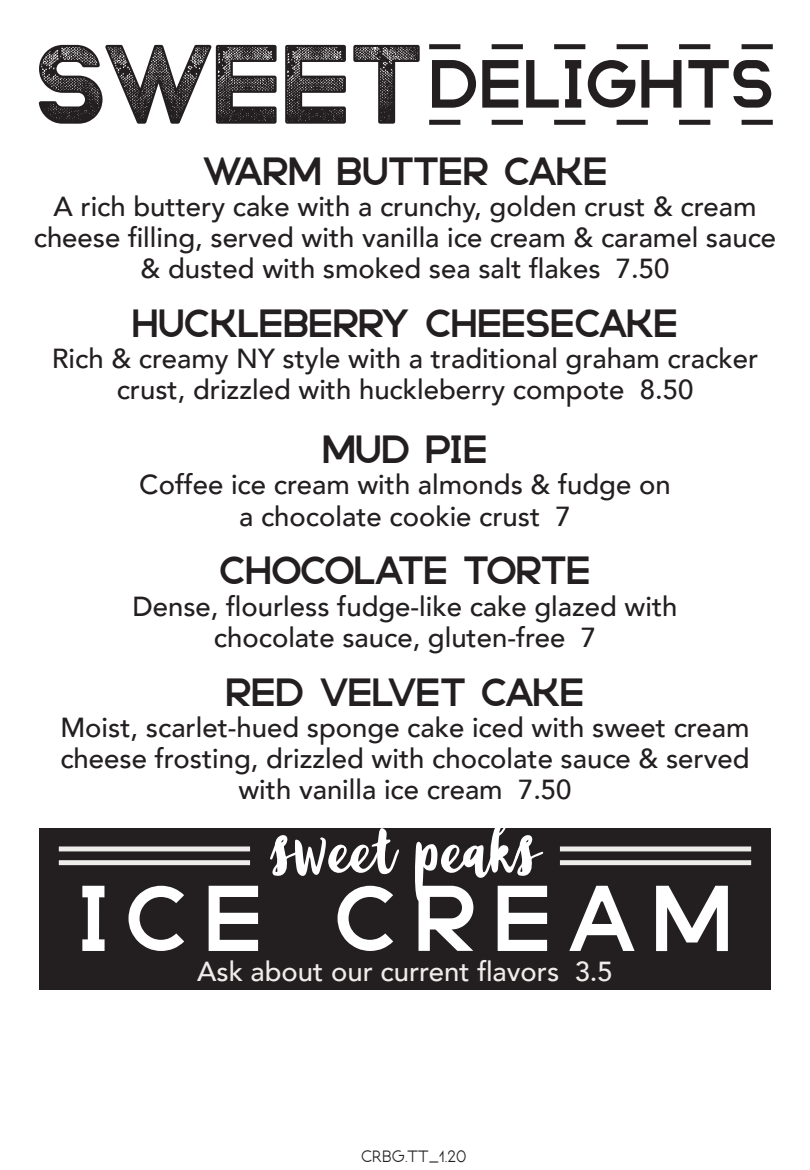
<style>
.page{position:relative;width:810px;height:1170px;background:#fff}
.page>*{position:absolute;margin:0;border:0;box-sizing:border-box;transform-origin:0 0}
.t1{font:89px "Stampbor Clean";letter-spacing:.22em;color:#fff}
.t2{font:80px "Carbella";color:#fff}
.t3{font:65px "Stampbor Clean";letter-spacing:.06em;color:#231f20}
.t4{font:37.5px "Stampbor Clean";letter-spacing:.03em;color:#231f20}
.t5{font:37.5px "Stampbor Clean";letter-spacing:.01em;color:#231f20}
.t6{font:500 27.5px/31.2px "Avenir";color:#231f20;text-align:center}
.t7{font:500 27.5px "Avenir";color:#eeedeb}
.t8{font:700 17.5px "NEOTERIC";color:#231f20}
.s1{font-family:"Stampbor Grunge";font-size:107.5px}
</style>
<div class="page">
<div style="left:39px;top:829px;width:732px;height:161px;background:#231f20"></div>
<div style="left:59px;top:860px;width:191px;height:5px;background:#eeedeb"></div>
<div style="left:59px;top:846px;width:191px;height:5px;background:#eeedeb"></div>
<div style="left:560px;top:860px;width:191px;height:5px;background:#eeedeb"></div>
<div style="left:560px;top:846px;width:191px;height:5px;background:#eeedeb"></div>
<svg style="left:429px;top:120px;width:344px;height:5px"></svg>
<svg style="left:429px;top:44px;width:344px;height:5px"></svg>
<h3 class="t3" style="left:37px;top:46px;width:737px"><span class="s1">SWEET</span>DELIGHTS</h3>
<h3 class="t4" style="left:203px;top:149px;width:405px">WARM BUTTER CAKE</h3>
<p class="t6" style="left:34px;top:189px;width:744px">A rich buttery cake with a crunchy, golden crust &amp; cream cheese filling, served with vanilla ice cream &amp; caramel sauce &amp; dusted with smoked sea salt flakes 7.50</p>
<h3 class="t4" style="left:133px;top:301px;width:546px">HUCKLEBERRY CHEESECAKE</h3>
<p class="t6" style="left:52px;top:342px;width:708px">Rich &amp; creamy NY style with a traditional graham cracker crust, drizzled with huckleberry compote 8.50</p>
<h3 class="t4" style="left:323px;top:427px;width:165px">MUD PIE</h3>
<p class="t6" style="left:139px;top:468px;width:533px">Coffee ice cream with almonds &amp; fudge on a chocolate cookie crust 7</p>
<h3 class="t4" style="left:220px;top:549px;width:371px">CHOCOLATE TORTE</h3>
<p class="t6" style="left:132px;top:589px;width:547px">Dense, flourless fudge-like cake glazed with chocolate sauce, gluten-free 7</p>
<h3 class="t5" style="left:226px;top:670px;width:359px">RED VELVET CAKE</h3>
<p class="t6" style="left:60px;top:710px;width:691px">Moist, scarlet-hued sponge cake iced with sweet cream cheese frosting, drizzled with chocolate sauce &amp; served with vanilla ice cream 7.50</p>
<h2 class="t2" style="left:270px;top:791px;width:271px">sweet peaks</h2>
<h1 class="t1" style="left:81px;top:866px;width:650px">ICE CREAM</h1>
<p class="t7" style="left:197px;top:947px;width:417px">Ask about our current flavors 3.5</p>
<p class="t8" style="left:361px;top:1147px;width:107px">CRBG.TT_1.20</p>
</div>
